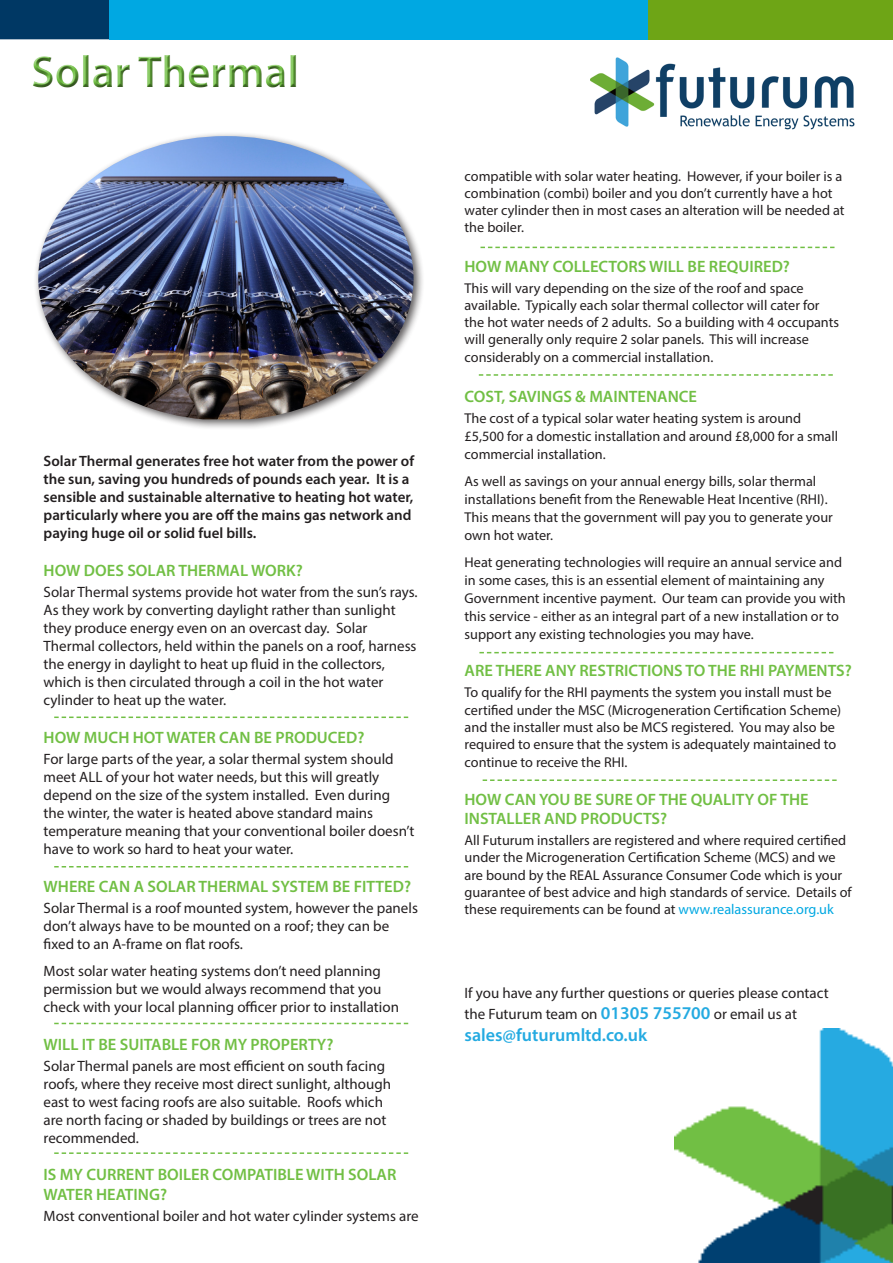
<style>
.page{position:relative;width:893px;height:1263px;background:#fff}
.page>*{position:absolute;margin:0;border:0;box-sizing:border-box;transform-origin:0 0}
.t1{font:600 45px "Myriad Pro";color:#71bf44}
.t2{font:600 18px "Myriad Pro";color:#24aae1}
.t3{font:600 16.5px/19.8px "Myriad Pro";color:#71bf44}
.t4{font:15px/18px "Myriad Pro";color:#231f20}
.t5{font:600 15px/18px "Myriad Pro";color:#231f20}
.t6{font:14.25px/18px "Myriad Pro";color:#231f20}
.s1{color:#00a8e2}
.s2{font-weight:600;font-size:18px;color:#24aae1}
</style>
<div class="page">
<div style="left:0;top:1px;width:109px;height:38px;background:#003864"></div>
<div style="left:0;top:0;width:110px;height:39px;border:2px solid #003864"></div>
<div style="left:110px;top:0;width:539px;height:39px;background:#00a8e2"></div>
<div style="left:649px;top:0;width:244px;height:39px;background:#6ea516"></div>
<img style="left:675px;top:1028px;width:218px;height:235px">
<img style="left:591px;top:57px;width:264px;height:73px">
<div style="left:23px;top:47px;width:285px;height:52px;background:#231f20;opacity:.75"></div>
<svg style="left:54px;top:716px;width:354px;height:2px"></svg>
<svg style="left:54px;top:866px;width:354px;height:1px"></svg>
<svg style="left:480px;top:247px;width:354px;height:1px"></svg>
<svg style="left:479px;top:652px;width:354px;height:1px"></svg>
<svg style="left:479px;top:374px;width:354px;height:2px"></svg>
<svg style="left:483px;top:779px;width:354px;height:2px"></svg>
<svg style="left:54px;top:1023px;width:354px;height:1px"></svg>
<svg style="left:54px;top:1152px;width:354px;height:2px"></svg>
<div style="left:33px;top:131px;width:392px;height:300px;background:#231f20;opacity:.75"></div>
<img style="left:38px;top:136px;width:376px;height:283px">
<h1 class="t1" style="left:31px;top:43px;width:269px">Solar Thermal</h1>
<p class="t5" style="left:44px;top:452px;width:372px">Solar Thermal generates free hot water from the power of the sun, saving you hundreds of pounds each year. It is a sensible and sustainable alternative to heating hot water, particularly where you are off the mains gas network and paying huge oil or solid fuel bills.</p>
<p class="t3" style="left:44px;top:560px;width:261px">HOW DOES SOLAR THERMAL WORK?</p>
<p class="t4" style="left:44px;top:583px;width:376px">Solar Thermal systems provide hot water from the sun’s rays.<br>As they work by converting daylight rather than sunlight they produce energy even on an overcast day. Solar Thermal collectors, held within the panels on a roof, harness the energy in daylight to heat up fluid in the collectors, which is then circulated through a coil in the hot water cylinder to heat up the water.</p>
<p class="t3" style="left:44px;top:727px;width:322px">HOW MUCH HOT WATER CAN BE PRODUCED?</p>
<p class="t4" style="left:44px;top:750px;width:372px">For large parts of the year, a solar thermal system should meet ALL of your hot water needs, but this will greatly depend on the size of the system installed. Even during the winter, the water is heated above standard mains temperature meaning that your conventional boiler doesn’t have to work so hard to heat your water.</p>
<p class="t3" style="left:44px;top:876px;width:369px">WHERE CAN A SOLAR THERMAL SYSTEM BE FITTED?</p>
<p class="t4" style="left:44px;top:898px;width:376px">Solar Thermal is a roof mounted system, however the panels don’t always have to be mounted on a roof; they can be fixed to an A-frame on flat roofs.</p>
<p class="t4" style="left:44px;top:961px;width:357px">Most solar water heating systems don’t need planning permission but we would always recommend that you check with your local planning officer prior to installation</p>
<p class="t3" style="left:44px;top:1034px;width:291px">WILL IT BE SUITABLE FOR MY PROPERTY?</p>
<p class="t4" style="left:44px;top:1056px;width:349px">Solar Thermal panels are most efficient on south facing roofs, where they receive most direct sunlight, although east to west facing roofs are also suitable. Roofs which are north facing or shaded by buildings or trees are not recommended.</p>
<p class="t3" style="left:44px;top:1164px;width:354px">IS MY CURRENT BOILER COMPATIBLE WITH SOLAR<br>WATER HEATING?</p>
<p class="t4" style="left:44px;top:1207px;width:377px">Most conventional boiler and hot water cylinder systems are</p>
<p class="t6" style="left:465px;top:167px;width:382px;line-height:17.1px">compatible with solar water heating. However, if your boiler is a combination (combi) boiler and you don’t currently have a hot water cylinder then in most cases an alteration will be needed at the boiler.</p>
<p class="t3" style="left:465px;top:256px;width:327px">HOW MANY COLLECTORS WILL BE REQUIRED?</p>
<p class="t6" style="left:465px;top:279px;width:376px;line-height:17.4px">This will vary depending on the size of the roof and space available. Typically each solar thermal collector will cater for the hot water needs of 2 adults. So a building with 4 occupants will generally only require 2 solar panels. This will increase considerably on a commercial installation.</p>
<p class="t3" style="left:465px;top:386px;width:234px">COST, SAVINGS &amp; MAINTENANCE</p>
<p class="t6" style="left:465px;top:409px;width:375px">The cost of a typical solar water heating system is around £5,500 for a domestic installation and around £8,000 for a small commercial installation.</p>
<p class="t6" style="left:465px;top:472px;width:370px">As well as savings on your annual energy bills, solar thermal installations benefit from the Renewable Heat Incentive (RHI).<br>This means that the government will pay you to generate your own hot water.</p>
<p class="t6" style="left:465px;top:553px;width:383px">Heat generating technologies will require an annual service and in some cases, this is an essential element of maintaining any Government incentive payment. Our team can provide you with this service - either as an integral part of a new installation or to support any existing technologies you may have.</p>
<p class="t3" style="left:465px;top:661px;width:389px">ARE THERE ANY RESTRICTIONS TO THE RHI PAYMENTS?</p>
<p class="t6" style="left:465px;top:684px;width:378px;line-height:17.4px">To qualify for the RHI payments the system you install must be certified under the MSC (Microgeneration Certification Scheme) and the installer must also be MCS registered. You may also be required to ensure that the system is adequately maintained to continue to receive the RHI.</p>
<p class="t3" style="left:465px;top:789px;width:346px">HOW CAN YOU BE SURE OF THE QUALITY OF THE<br>INSTALLER AND PRODUCTS?</p>
<p class="t6" style="left:465px;top:832px;width:389px;line-height:17.1px">All Futurum installers are registered and where required certified under the Microgeneration Certification Scheme (MCS) and we are bound by the REAL Assurance Consumer Code which is your guarantee of best advice and high standards of service. Details of these requirements can be found at <span class="s1">www.realassurance.org.uk</span></p>
<p class="t4" style="left:465px;top:983px;width:366px">If you have any further questions or queries please contact</p>
<p class="t4" style="left:465px;top:1005px;width:334px">the Futurum team on <span class="s2">01305 755700</span> or email us at</p>
<p class="t2" style="left:465px;top:1023px;width:184px">sales@futurumltd.co.uk</p>
</div>
